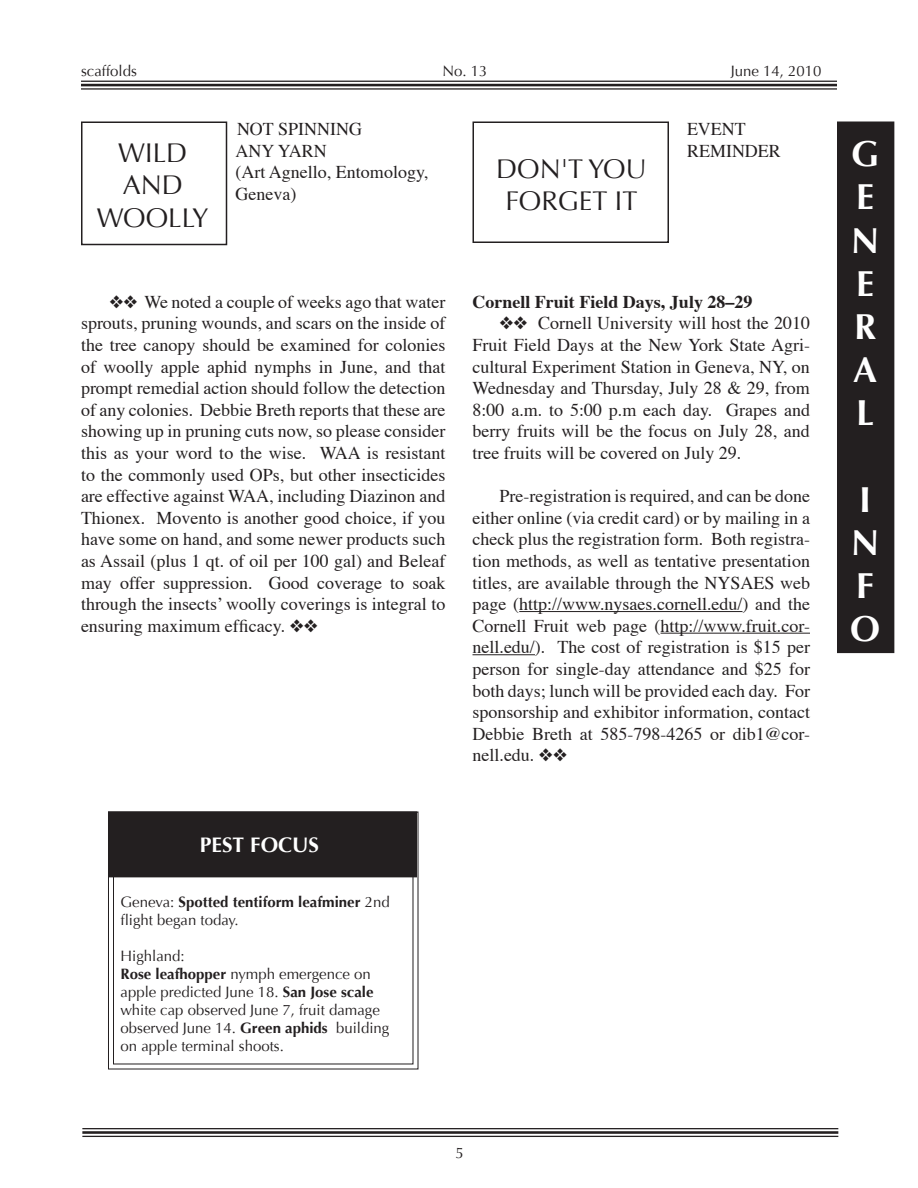
<style>
.page{position:relative;width:918px;height:1188px;background:#fff}
.page>*{position:absolute;margin:0;border:0;box-sizing:border-box;transform-origin:0 0}
.t1{font:700 36px/43.2px "Optima";color:#fff}
.t2{font:27px/32.4px "Optima";color:#231f20;text-align:center}
.t3{font:700 21px "Optima";color:#fff}
.t4{font:18px/21.6px "Times";color:#231f20;text-align:justify}
.t5{font:700 18px "Times";color:#231f20}
.t6{font:15px/18px "Optima";color:#231f20}
.s1{font-weight:700}
</style>
<div class="page">
<hr style="left:81px;top:81px;width:756px;height:1px;background:#231f20">
<hr style="left:81px;top:84px;width:756px;height:2px;background:#231f20">
<hr style="left:81px;top:88px;width:756px;height:2px;background:#231f20">
<hr style="left:82px;top:1128px;width:756px;height:1px;background:#231f20">
<hr style="left:82px;top:1131px;width:756px;height:3px;background:#231f20">
<hr style="left:82px;top:1136px;width:756px;height:1px;background:#231f20">
<div style="left:81px;top:122px;width:146px;height:123px;border:2px solid #231f20"></div>
<hr style="left:519px;top:611px;width:224px;height:1px;background:#231f20">
<hr style="left:661px;top:633px;width:149px;height:1px;background:#231f20">
<hr style="left:472px;top:654px;width:63px;height:1px;background:#231f20">
<div style="left:838px;top:123px;width:55px;height:529px;background:#231f20"></div>
<div style="left:837px;top:122px;width:57px;height:531px;border:3px solid #231f20"></div>
<div style="left:472px;top:122px;width:197px;height:121px;border:2px solid #231f20"></div>
<svg style="left:108px;top:811px;width:311px;height:259px"></svg>
<div style="left:110px;top:813px;width:306px;height:63px;background:#231f20"></div>
<div style="left:108px;top:812px;width:309px;height:65px;border:3px solid #231f20"></div>
<p class="t6" style="left:81px;top:62px;width:57px">scaffolds</p>
<p class="t6" style="left:443px;top:62px;width:47px">No. 13</p>
<p class="t6" style="left:731px;top:62px;width:92px">June 14, 2010</p>
<h2 class="t2" style="left:97px;top:137px;width:113px">WILD<br>AND<br>WOOLLY</h2>
<p class="t4" style="left:236px;top:117px;width:194px;text-align:left">NOT SPINNING<br>ANY YARN<br>(Art Agnello, Entomology,<br>Geneva)</p>
<h2 class="t2" style="left:496px;top:153px;width:152px">DON'T YOU<br>FORGET IT</h2>
<p class="t4" style="left:687px;top:117px;width:95px">EVENT<br>REMINDER</p>
<p class="t4" style="left:81px;top:289px;width:366px;text-indent:28px">❖❖ We noted a couple of weeks ago that water sprouts, pruning wounds, and scars on the inside of the tree canopy should be examined for colonies of woolly apple aphid nymphs in June, and that prompt remedial action should follow the detection of any colonies. Debbie Breth reports that these are showing up in pruning cuts now, so please consider this as your word to the wise. WAA is resistant to the commonly used OPs, but other insecticides are effective against WAA, including Diazinon and Thionex. Movento is another good choice, if you have some on hand, and some newer products such as Assail (plus 1 qt. of oil per 100 gal) and Beleaf may offer suppression. Good coverage to soak through the insects’ woolly coverings is integral to ensuring maximum efficacy. ❖❖</p>
<p class="t5" style="left:472px;top:284px;width:282px">Cornell Fruit Field Days, July 28–29</p>
<p class="t4" style="left:472px;top:311px;width:339px;text-indent:27px">❖❖ Cornell University will host the 2010<br>Fruit Field Days at the New York State Agri&shy;cultural Experiment Station in Geneva, NY, on Wednesday and Thursday, July 28 &amp; 29, from 8:00 a.m. to 5:00 p.m each day. Grapes and berry fruits will be the focus on July 28, and tree fruits will be covered on July 29.</p>
<p class="t4" style="left:472px;top:484px;width:339px;text-indent:27px">Pre-registration is required, and can be done either online (via credit card) or by mailing in a check plus the registration form. Both registra&shy;tion methods, as well as tentative presentation titles, are available through the NYSAES web page (http://www.nysaes.cornell.edu/) and the Cornell Fruit web page (http://www.fruit.cor&shy;nell.edu/). The cost of registration is $15 per person for single-day attendance and $25 for both days; lunch will be provided each day. For sponsorship and exhibitor information, contact Debbie Breth at 585-798-4265 or dib1@cor&shy;nell.edu. ❖❖</p>
<p class="t3" style="left:200px;top:832px;width:121px">PEST FOCUS</p>
<p class="t6" style="left:121px;top:893px;width:271px">Geneva: <span class="s1">Spotted tentiform leafminer</span> 2nd flight began today.</p>
<p class="t6" style="left:121px;top:947px;width:270px">Highland:<br><span class="s1">Rose leafhopper</span> nymph emergence on apple predicted June 18. <span class="s1">San Jose scale </span>white cap observed June 7, fruit damage observed June 14. <span class="s1">Green aphids</span> building on apple terminal shoots.</p>
<h1 class="t1" style="left:851px;top:133px;width:30px">G<br>E<br>N<br>E<br>R<br>A<br>L</h1>
<h1 class="t1" style="left:850px;top:478px;width:31px">I<br>N<br>F<br>O</h1>
<p class="t6" style="left:455px;top:1144px;width:10px">5</p>
</div>
